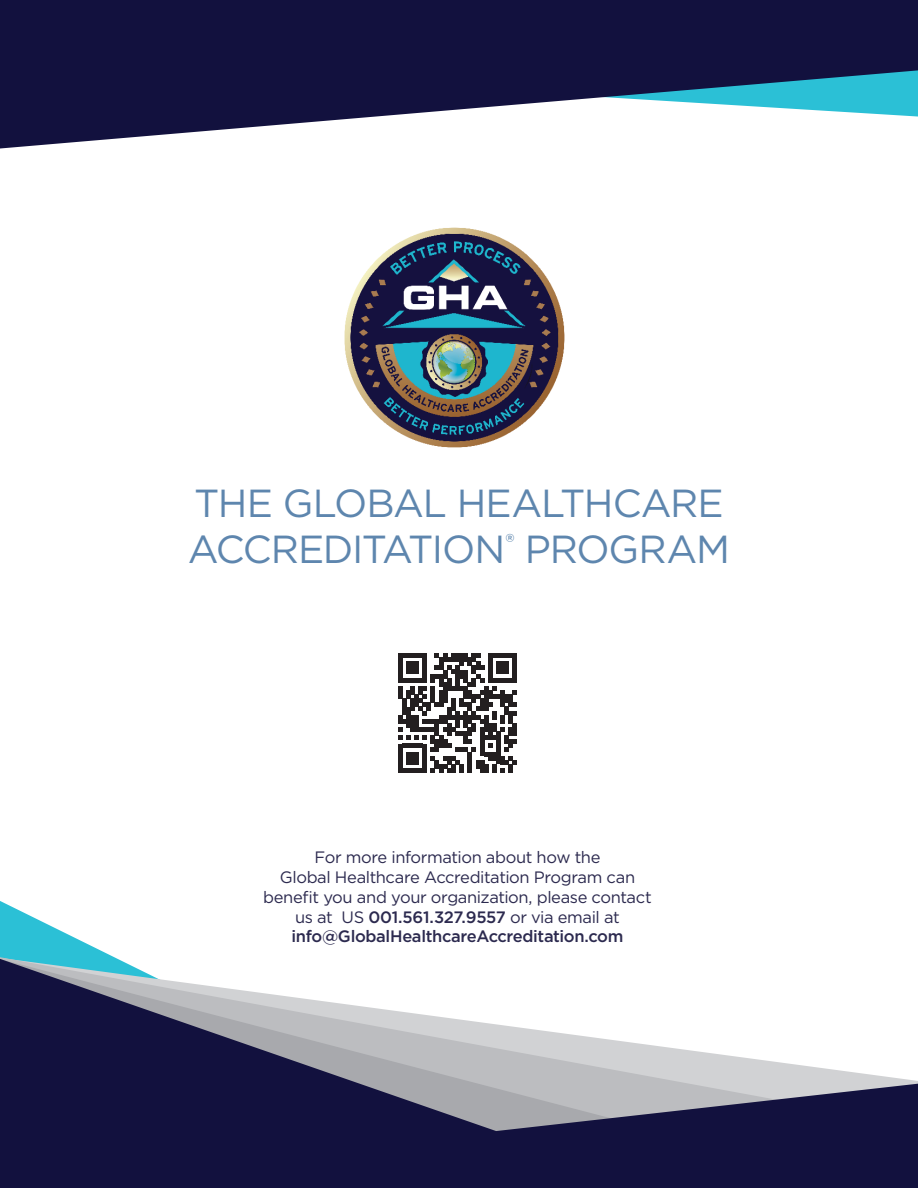
<style>
.page{position:relative;width:918px;height:1188px;background:#fff}
.page>*{position:absolute;margin:0;border:0;box-sizing:border-box;transform-origin:0 0}
.t1{font:39.15px "Gotham";letter-spacing:-.03em;color:#5e86ae}
.t2{font:16.5px "Gotham";letter-spacing:-.025em;color:#2c2a4f}
.t3{font:500 16.5px "Gotham";letter-spacing:-.02em;color:#2c2a4f}
.s1{font-weight:500}
</style>
<div class="page">
<svg style="left:0;top:901px;width:112px;height:55px"></svg>
<svg style="left:0;top:959px;width:918px;height:229px"></svg>
<svg style="left:0;top:0;width:918px;height:148px;fill:#12113e"></svg>
<img style="left:344px;top:227px;width:221px;height:221px">
<svg style="left:398px;top:654px;width:119px;height:118px"></svg>
<p class="t1" style="left:194px;top:478px;width:531px">THE GLOBAL HEALTHCARE</p>
<p class="t1" style="left:188px;top:525px;width:544px">ACCREDITATION<sup>®</sup> PROGRAM</p>
<p class="t2" style="left:315px;top:847px;width:287px">For more information about how the</p>
<p class="t2" style="left:280px;top:867px;width:357px">Global Healthcare Accreditation Program can</p>
<p class="t2" style="left:263px;top:886px;width:390px">benefit you and your organization, please contact</p>
<p class="t2" style="left:295px;top:906px;width:326px">us at US <span class="s1">001.561.327.9557</span> or via email at</p>
<p class="t3" style="left:292px;top:926px;width:333px">info@GlobalHealthcareAccreditation.com</p>
</div>
